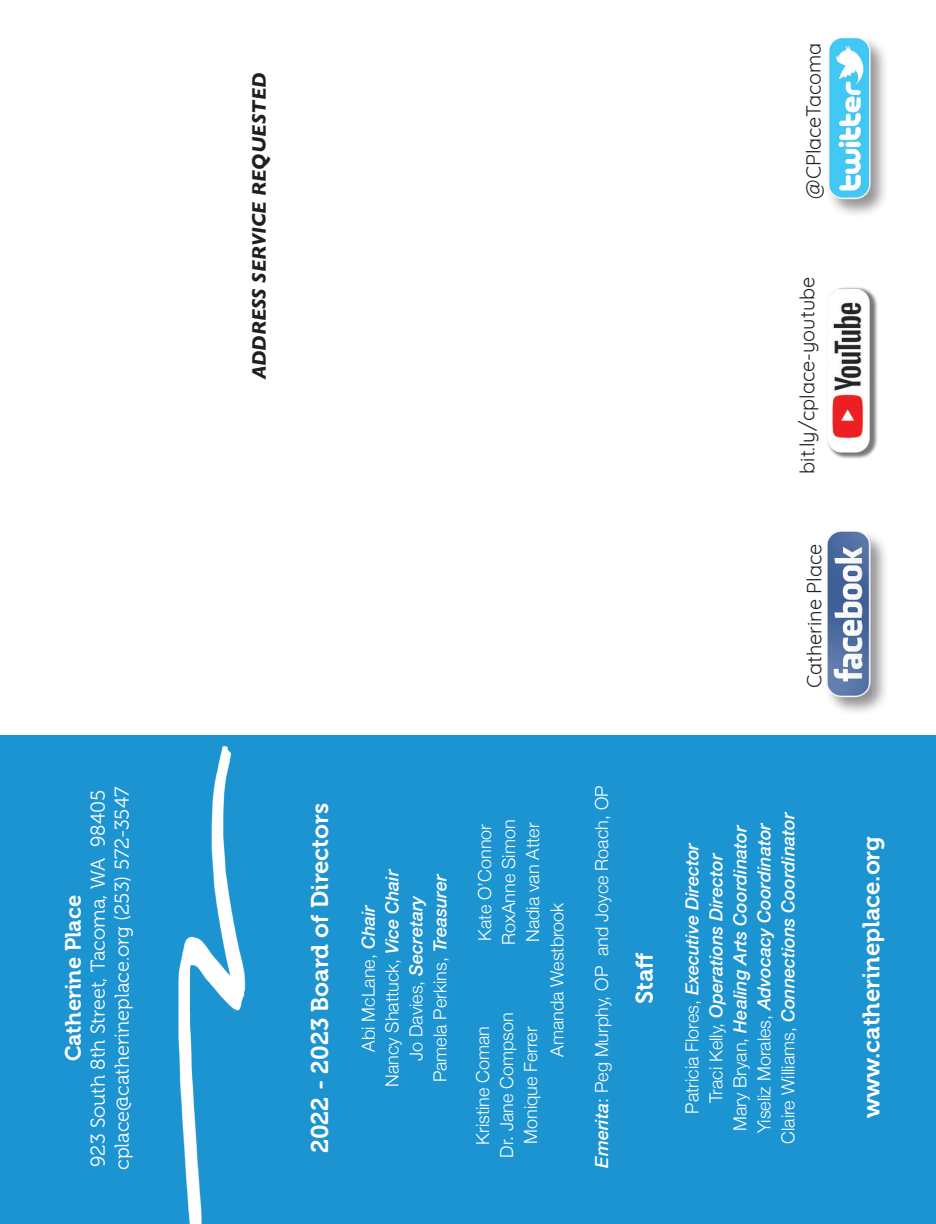
<style>
.page{position:relative;width:936px;height:1224px;background:#fff}
.page>*{position:absolute;margin:0;border:0;box-sizing:border-box;transform-origin:0 0}
.t1{font:24px "Museo 700";color:#fff}
.t2{font:22px "Museo 700";color:#fff}
.t3{font:20px/24px "Museo 300";color:#fff}
.t4{font:20px "Quicksand";color:#231f20}
.t5{font:italic 700 20px "Gill Sans";color:#231f20}
.t6{font:300 18px/24px "Helvetica Neue";color:#fff;text-align:center}
.t7{font:italic 500 18px/24px "Helvetica Neue";color:#fff;text-align:center}
.s1{font-weight:500;font-style:italic}
.s2{font-weight:300;font-style:normal}
</style>
<div class="page">
<div style="left:825px;top:35px;width:64px;height:183px;background:#231f20;opacity:.48"></div>
<img style="left:825px;top:35px;width:48px;height:169px">
<div style="left:824px;top:529px;width:67px;height:187px;background:#231f20;opacity:.5"></div>
<img style="left:824px;top:529px;width:48px;height:170px">
<img style="left:827px;top:287px;width:51px;height:172px">
<div style="left:0;top:735px;width:936px;height:489px;background:#1c94d2"></div>
<img style="left:178px;top:746px;width:68px;height:478px">
<p class="t2" style="left:61px;top:1061px;width:168px;rotate:-90deg">Catherine Place</p>
<p class="t3" style="left:86px;top:1170px;width:384px;rotate:-90deg">923 South 8th Street, Tacoma, WA 98405 cplace@catherineplace.org (253) 572-3547</p>
<p class="t5" style="left:247px;top:379px;width:308px;rotate:-90deg">ADDRESS SERVICE REQUESTED</p>
<p class="t4" style="left:798px;top:199px;width:158px;rotate:-90deg">@CPlaceTacoma</p>
<p class="t4" style="left:792px;top:474px;width:198px;rotate:-90deg">bit.ly/cplace-youtube</p>
<p class="t4" style="left:799px;top:688px;width:146px;rotate:-90deg">Catherine Place</p>
<h1 class="t1" style="left:307px;top:1153px;width:351px;rotate:-90deg">2022 - 2023 Board of Directors</h1>
<p class="t6" style="left:355px;top:1087px;width:220px;rotate:-90deg">Abi McLane, <span class="s1">Chair<br></span>Nancy Shattuck, <span class="s1">Vice Chair<br></span>Jo Davies, <span class="s1">Secretary<br></span>Pamela Perkins, <span class="s1">Treasurer</span></p>
<p class="t6" style="left:471px;top:945px;width:127px;text-align:left;rotate:-90deg">Kate O’Connor<br>RoxAnne Simon<br>Nadia van Atter</p>
<p class="t6" style="left:469px;top:1158px;width:147px;rotate:-90deg">Kristine Coman<br>Dr. Jane Compson<br>Monique Ferrer</p>
<p class="t6" style="left:544px;top:1057px;width:156px;rotate:-90deg">Amanda Westbrook</p>
<p class="t6" style="left:589px;top:1168px;width:383px;rotate:-90deg"><span class="s1">Emerita</span>: Peg Murphy, OP and Joyce Roach, OP</p>
<h1 class="t1" style="left:631px;top:1004px;width:53px;rotate:-90deg">Staff</h1>
<p class="t7" style="left:679px;top:1144px;width:333px;rotate:-90deg"><span class="s2">Patricia Flores,</span> Executive Director<br><span class="s2">Traci Kelly,</span> Operations Director<br><span class="s2">Mary Bryan,</span> Healing Arts Coordinator <span class="s2">Yiseliz Morales,</span> Advocacy Coordinator <span class="s2">Claire Williams,</span> Connections Coordinator</p>
<h1 class="t1" style="left:858px;top:1118px;width:283px;rotate:-90deg">www.catherineplace.org</h1>
</div>
